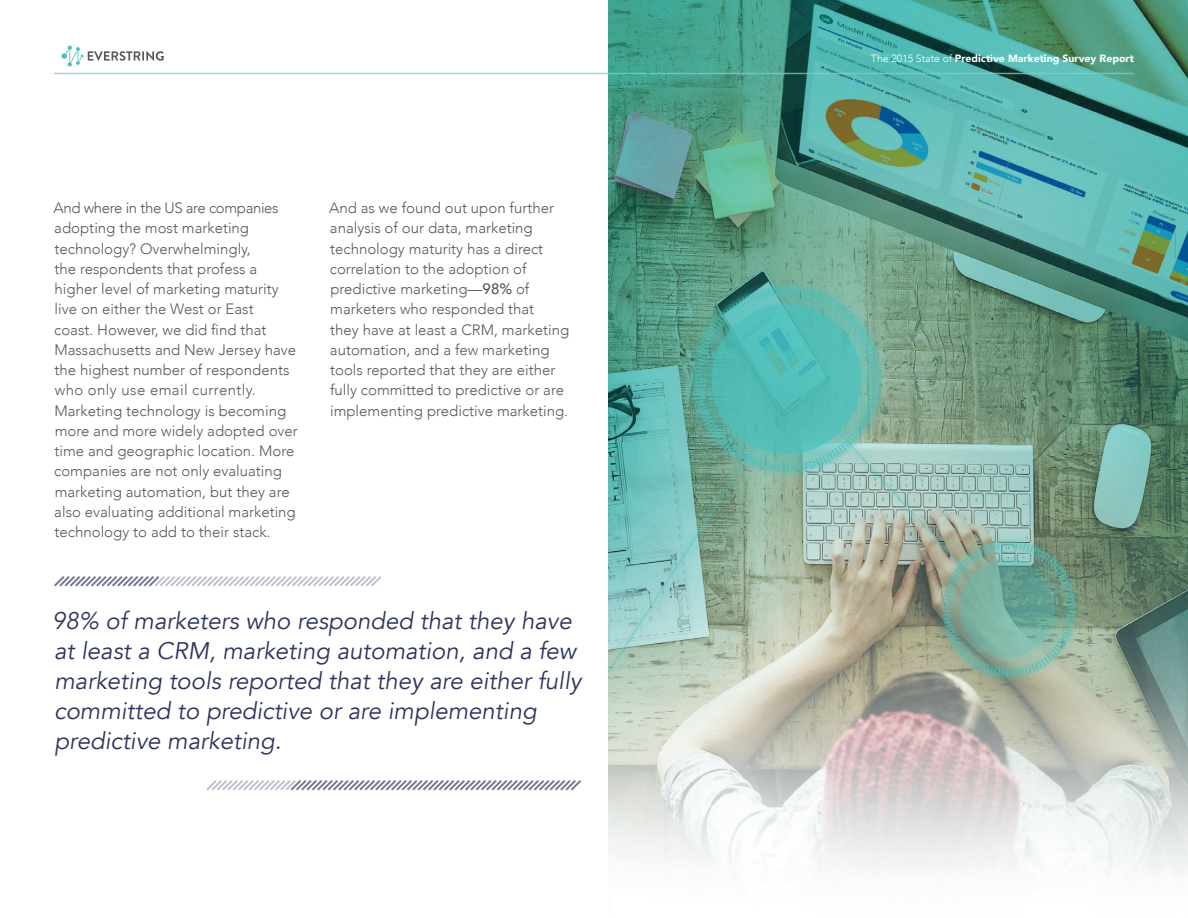
<style>
.page{position:relative;width:1188px;height:918px;background:#fff}
.page>*{position:absolute;margin:0;border:0;box-sizing:border-box;transform-origin:0 0}
.Body{font:italic 24px/30px "Avenir";color:#2e355d}
.Body-2{font:300 15px/20.2px "Avenir";color:#57585a}
.Body-3{font:900 10.5px "Avenir";color:#fff}
.s1{font-weight:500}
.s2{font-weight:300}
</style>
<div class="page">
<svg style="left:62px;top:46px;width:102px;height:21px"></svg>
<img style="left:608px;top:0;width:580px;height:875px">
<hr style="left:54px;top:73px;width:1080px;height:1px;background:#7fcecb">
<svg style="left:54px;top:576px;width:328px;height:11px"></svg>
<svg style="left:206px;top:780px;width:375px;height:11px"></svg>
<svg style="left:682px;top:275px;width:209px;height:9px;background:#69a08a"></svg>
<img style="left:607px;top:284px;width:480px;height:405px">
<p class="Body-2" style="left:54px;top:198px;width:244px">And where in the US are companies adopting the most marketing technology? Overwhelmingly,<br>the respondents that profess a higher level of marketing maturity live on either the West or East<br>coast. However, we did find that<br>Massachusetts and New Jersey have the highest number of respondents who only use email currently.</p>
<p class="Body-2" style="left:54px;top:400px;width:245px">Marketing technology is becoming more and more widely adopted over time and geographic location. More companies are not only evaluating marketing automation, but they are also evaluating additional marketing technology to add to their stack.</p>
<p class="Body-2" style="left:329px;top:198px;width:242px">And as we found out upon further analysis of our data, marketing technology maturity has a direct correlation to the adoption of predictive marketing—<span class="s1">98%</span> of marketers who responded that<br>they have at least a CRM, marketing automation, and a few marketing tools reported that they are either fully committed to predictive or are implementing predictive marketing.</p>
<p class="Body" style="left:52px;top:606px;width:531px">98% of marketers who responded that they have at least a CRM, marketing automation, and a few marketing tools reported that they are either fully committed to predictive or are implementing predictive marketing.</p>
<p class="Body-3" style="left:871px;top:49px;width:265px"><span class="s2">The 2015 State of</span> Predictive Marketing Survey Report</p>
</div>
